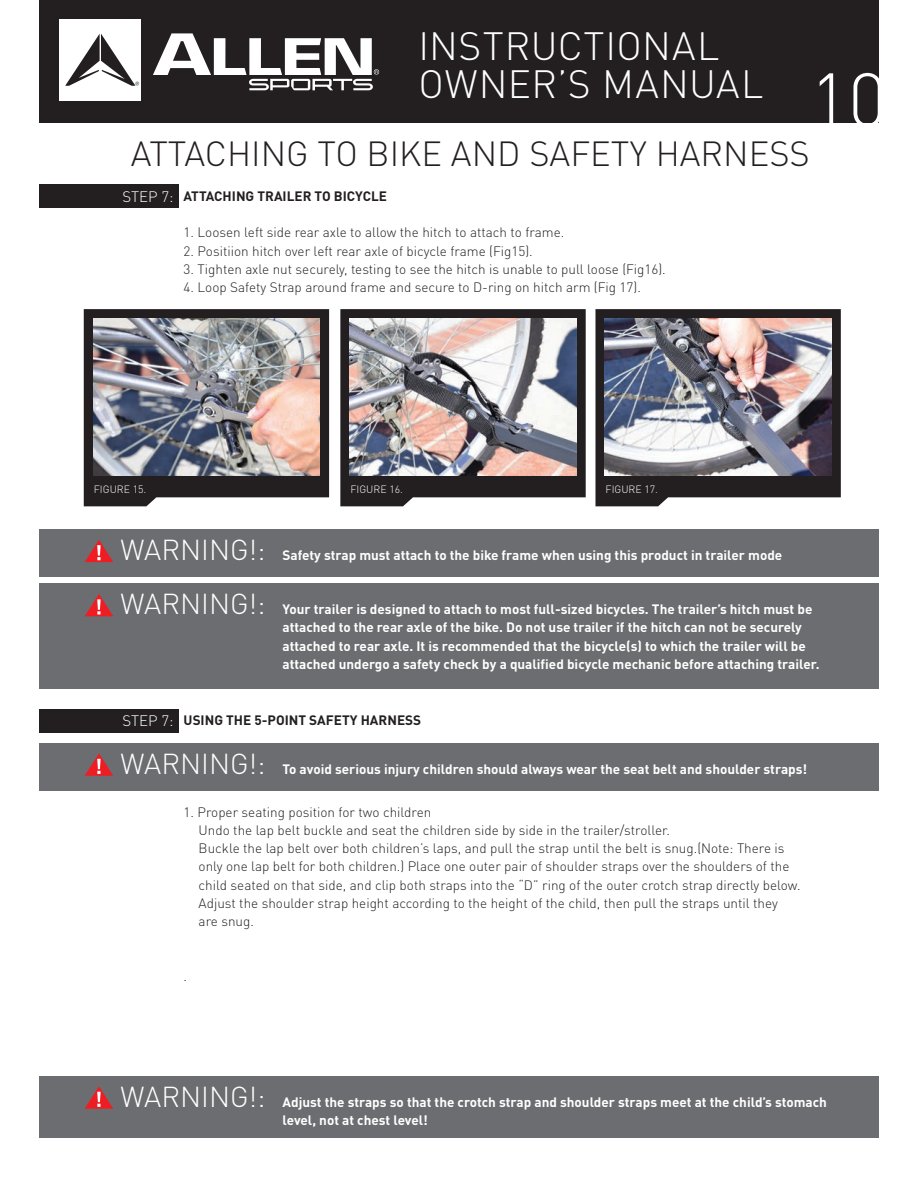
<style>
.page{position:relative;width:918px;height:1188px;background:#fff}
.page>*{position:absolute;margin:0;border:0;box-sizing:border-box;transform-origin:0 0}
.t1{font:300 39px/38.2px "DINOT";letter-spacing:.025em;color:#fff}
.t2{font:300 34.5px "DINOT";color:#231f20}
.t3{font:300 15px "DINOT";color:#fff}
.t4{font:300 13.5px/18.3px "DINOT";color:#231f20}
.t5{font:700 13.5px/18.3px "DINOT";color:#fff}
.t6{font:700 13.5px "DINOT";color:#231f20}
.t7{font:300 10.5px "DINOT";color:#fff}
.s1{font-size:75px}
.s2{font-weight:300;font-size:28.5px}
</style>
<div class="page">
<div style="left:39px;top:0;width:840px;height:123px;background:#231f20"></div>
<div style="left:39px;top:184px;width:140px;height:24px;background:#231f20"></div>
<div style="left:39px;top:709px;width:140px;height:24px;background:#231f20"></div>
<div style="left:59px;top:19px;width:82px;height:82px;background:#fff"></div>
<svg style="left:65px;top:34px;width:74px;height:52px"></svg>
<svg style="left:153px;top:33px;width:226px;height:57px"></svg>
<svg style="left:84px;top:309px;width:245px;height:197px;background:#423e3f"></svg>
<svg style="left:340px;top:309px;width:246px;height:197px;background:#484445"></svg>
<svg style="left:595px;top:309px;width:246px;height:197px;background:#464243"></svg>
<img style="left:93px;top:319px;width:227px;height:156px">
<img style="left:350px;top:319px;width:226px;height:156px">
<img style="left:605px;top:319px;width:226px;height:156px">
<div style="left:39px;top:529px;width:840px;height:48px;background:#6c6d70"></div>
<div style="left:39px;top:743px;width:840px;height:48px;background:#6c6d70"></div>
<div style="left:39px;top:1076px;width:840px;height:62px;background:#6c6d70"></div>
<div style="left:39px;top:583px;width:840px;height:106px;background:#6c6d70"></div>
<svg style="left:85px;top:540px;width:28px;height:23px"></svg>
<svg style="left:84px;top:753px;width:29px;height:23px"></svg>
<svg style="left:84px;top:1086px;width:29px;height:23px"></svg>
<svg style="left:85px;top:594px;width:28px;height:23px"></svg>
<h1 class="t1" style="left:418px;top:26px;width:470px">INSTRUCTIONAL<br>OWNER’S MANUAL <span class="s1">10</span></h1>
<h2 class="t2" style="left:131px;top:132px;width:681px">ATTACHING TO BIKE AND SAFETY HARNESS</h2>
<p class="t3" style="left:122px;top:187px;width:53px">STEP 7:</p>
<p class="t6" style="left:184px;top:187px;width:205px">ATTACHING TRAILER TO BICYCLE</p>
<p class="t4" style="left:184px;top:223px;width:382px">1. Loosen left side rear axle to allow the hitch to attach to frame.</p>
<p class="t4" style="left:184px;top:241px;width:351px">2. Positiion hitch over left rear axle of bicycle frame (Fig15).</p>
<p class="t4" style="left:184px;top:260px;width:484px">3. Tighten axle nut securely, testing to see the hitch is unable to pull loose (Fig16).</p>
<p class="t4" style="left:184px;top:278px;width:459px">4. Loop Safety Strap around frame and secure to D-ring on hitch arm (Fig 17).</p>
<p class="t7" style="left:94px;top:483px;width:54px">FIGURE 15.</p>
<p class="t7" style="left:351px;top:483px;width:54px">FIGURE 16.</p>
<p class="t7" style="left:606px;top:483px;width:54px">FIGURE 17.</p>
<p class="t5" style="left:121px;top:545px;width:663px"><span class="s2">WARNING!:</span> Safety strap must attach to the bike frame when using this product in trailer mode</p>
<p class="t5" style="left:283px;top:600px;width:539px;text-indent:-162px"><span class="s2">WARNING!:</span> Your trailer is designed to attach to most full-sized bicycles. The trailer’s hitch must be attached to the rear axle of the bike. Do not use trailer if the hitch can not be securely attached to rear axle. It is recommended that the bicycle(s) to which the trailer will be attached undergo a safety check by a qualified bicycle mechanic before attaching trailer.</p>
<p class="t3" style="left:122px;top:712px;width:53px">STEP 7:</p>
<p class="t6" style="left:184px;top:711px;width:239px">USING THE 5-POINT SAFETY HARNESS</p>
<p class="t5" style="left:121px;top:759px;width:688px"><span class="s2">WARNING!:</span> To avoid serious injury children should always wear the seat belt and shoulder straps!</p>
<p class="t4" style="left:199px;top:802px;width:603px;text-indent:-15px">1. Proper seating position for two children<br>Undo the lap belt buckle and seat the children side by side in the trailer/stroller.<br>Buckle the lap belt over both children’s laps, and pull the strap until the belt is snug.(Note: There is only one lap belt for both children.) Place one outer pair of shoulder straps over the shoulders of the child seated on that side, and clip both straps into the “D” ring of the outer crotch strap directly below.<br>Adjust the shoulder strap height according to the height of the child, then pull the straps until they<br>are snug.</p>
<p class="t4" style="left:184px;top:967px;width:5px">.</p>
<p class="t5" style="left:283px;top:1092px;width:546px;text-indent:-162px"><span class="s2">WARNING!:</span> Adjust the straps so that the crotch strap and shoulder straps meet at the child’s stomach level, not at chest level!</p>
</div>
